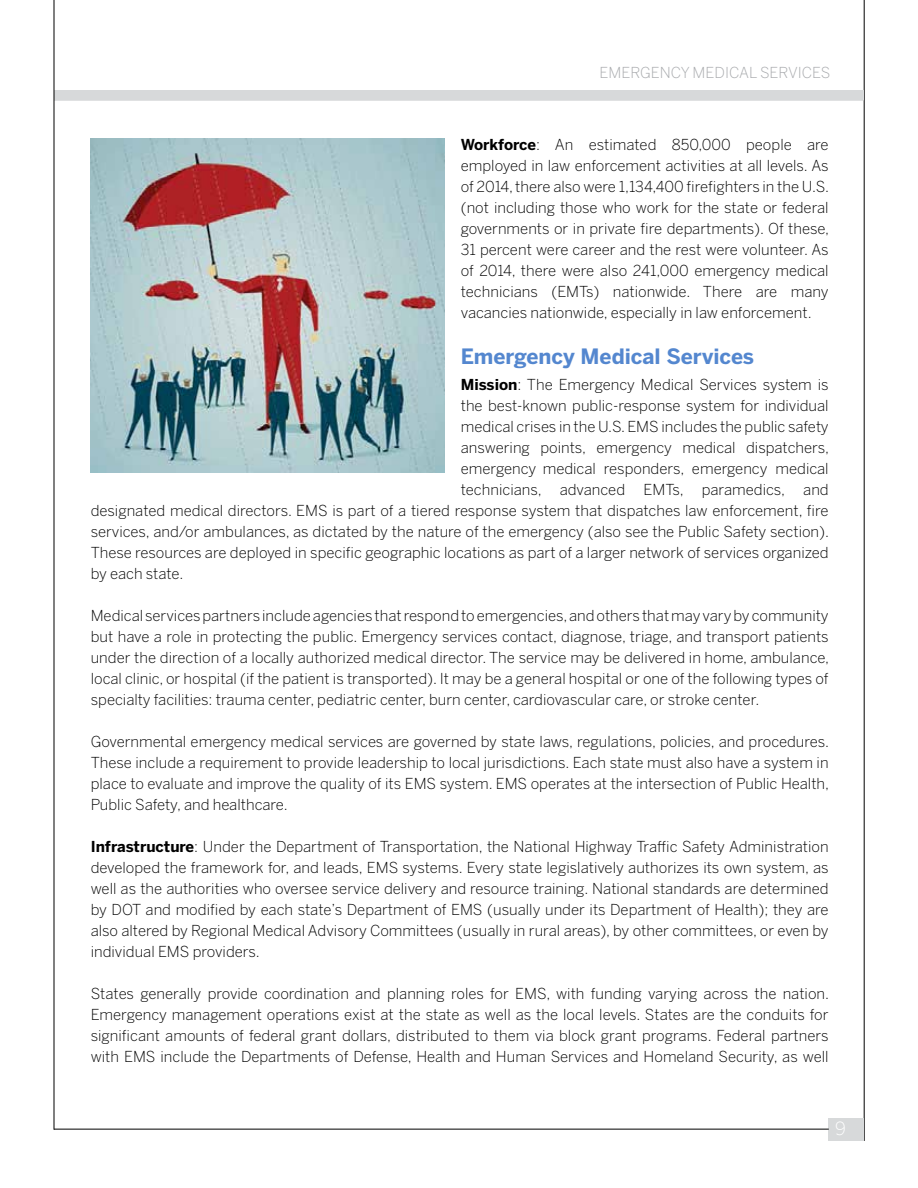
<style>
.page{position:relative;width:918px;height:1188px;background:#fff}
.page>*{position:absolute;margin:0;border:0;box-sizing:border-box;transform-origin:0 0}
.t1{font:700 21px "Benton Sans";color:#5487cf}
.t2{font:300 18px "Benton Sans";color:#fff}
.t3{font:300 15px/21px "Benton Sans";color:#000;text-align:justify}
.t4{font:300 15px "Benton Sans";color:#a7a9ac}
.s1{font-weight:700}
</style>
<div class="page">
<hr style="left:864px;top:0;width:1px;height:1141px;background:#000">
<div style="left:829px;top:1118px;width:35px;height:23px;background:#d7d9da"></div>
<div style="left:54px;top:90px;width:810px;height:10px;background:#d7d9da"></div>
<hr style="left:54px;top:0;width:1px;height:1130px;background:#000">
<img style="left:91px;top:139px;width:353px;height:334px">
<hr style="left:54px;top:1129px;width:775px;height:1px;background:#000">
<p class="t4" style="left:600px;top:63px;width:232px">EMERGENCY MEDICAL SERVICES</p>
<p class="t3" style="left:461px;top:134px;width:370px"><span class="s1">Workforce</span>: An estimated 850,000 people are employed in law enforcement activities at all levels. As of 2014, there also were 1,134,400 firefighters in the U.S. (not including those who work for the state or federal governments or in private fire departments). Of these, 31 percent were career and the rest were volunteer. As of 2014, there were also 241,000 emergency medical technicians (EMTs) nationwide. There are many vacancies nationwide, especially in law enforcement.</p>
<h1 class="t1" style="left:461px;top:345px;width:295px">Emergency Medical Services</h1>
<p class="t3" style="left:461px;top:374px;width:369px"><span class="s1">Mission</span>: The Emergency Medical Services system is</p>
<p class="t3" style="left:461px;top:395px;width:369px">the best-known public-response system for individual</p>
<p class="t3" style="left:461px;top:416px;width:369px">medical crises in the U.S. EMS includes the public safety</p>
<p class="t3" style="left:461px;top:437px;width:370px">answering points, emergency medical dispatchers,</p>
<p class="t3" style="left:461px;top:458px;width:369px">emergency medical responders, emergency medical</p>
<p class="t3" style="left:461px;top:479px;width:369px">technicians, advanced EMTs, paramedics, and</p>
<p class="t3" style="left:91px;top:500px;width:740px">designated medical directors. EMS is part of a tiered response system that dispatches law enforcement, fire</p>
<p class="t3" style="left:91px;top:521px;width:740px">services, and/or ambulances, as dictated by the nature of the emergency (also see the Public Safety section).</p>
<p class="t3" style="left:91px;top:542px;width:739px">These resources are deployed in specific geographic locations as part of a larger network of services organized</p>
<p class="t3" style="left:91px;top:563px;width:94px">by each state.</p>
<p class="t3" style="left:91px;top:605px;width:740px">Medical services partners include agencies that respond to emergencies, and others that may vary by community but have a role in protecting the public. Emergency services contact, diagnose, triage, and transport patients under the direction of a locally authorized medical director. The service may be delivered in home, ambulance, local clinic, or hospital (if the patient is transported). It may be a general hospital or one of the following types of specialty facilities: trauma center, pediatric center, burn center, cardiovascular care, or stroke center.</p>
<p class="t3" style="left:91px;top:731px;width:740px">Governmental emergency medical services are governed by state laws, regulations, policies, and procedures.<br>These include a requirement to provide leadership to local jurisdictions. Each state must also have a system in place to evaluate and improve the quality of its EMS system. EMS operates at the intersection of Public Health, Public Safety, and healthcare.</p>
<p class="t3" style="left:91px;top:836px;width:740px"><span class="s1">Infrastructure</span>: Under the Department of Transportation, the National Highway Traffic Safety Administration developed the framework for, and leads, EMS systems. Every state legislatively authorizes its own system, as well as the authorities who oversee service delivery and resource training. National standards are determined by DOT and modified by each state’s Department of EMS (usually under its Department of Health); they are also altered by Regional Medical Advisory Committees (usually in rural areas), by other committees, or even by individual EMS providers.</p>
<p class="t3" style="left:91px;top:983px;width:740px">States generally provide coordination and planning roles for EMS, with funding varying across the nation.<br>Emergency management operations exist at the state as well as the local levels. States are the conduits for significant amounts of federal grant dollars, distributed to them via block grant programs. Federal partners with EMS include the Departments of Defense, Health and Human Services and Homeland Security, as well</p>
<p class="t2" style="left:835px;top:1118px;width:12px">9</p>
</div>
